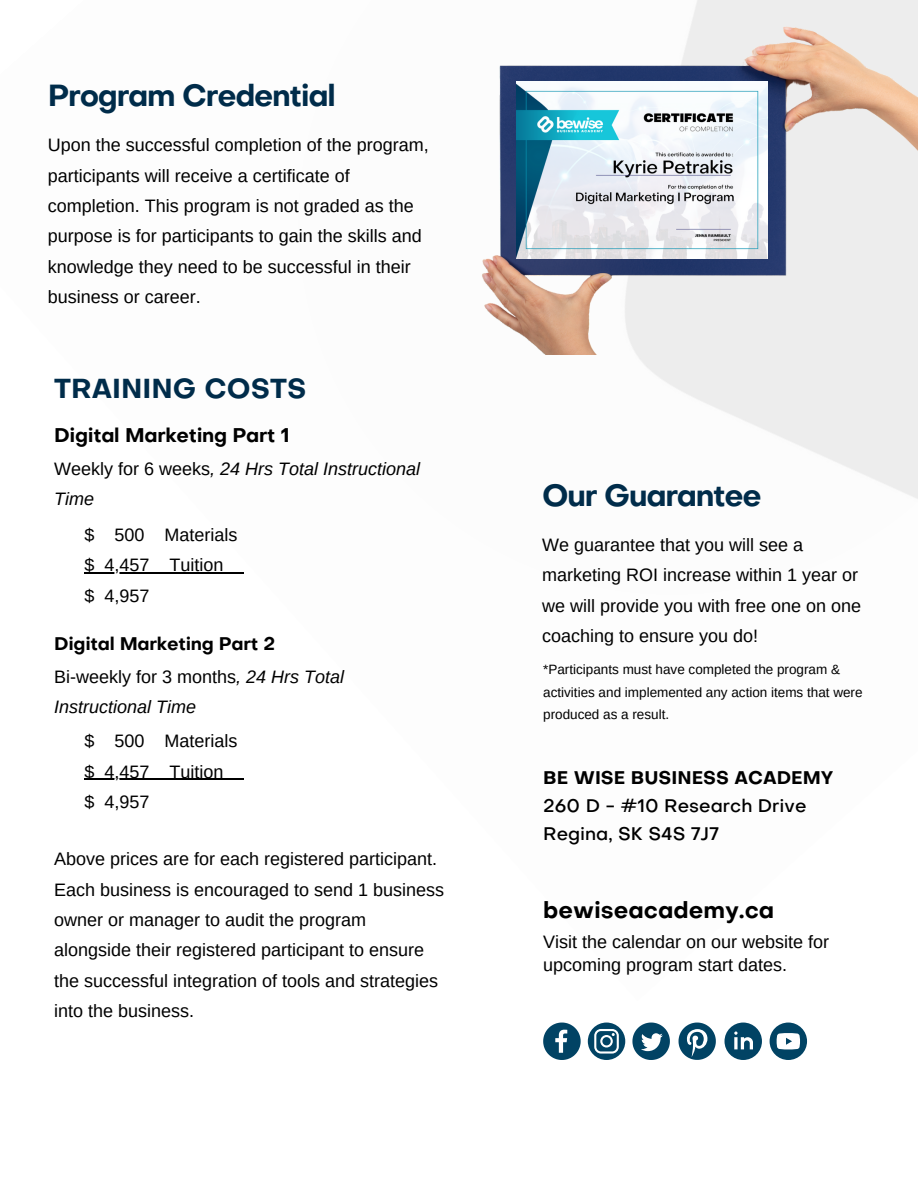
<style>
.page{position:relative;width:918px;height:1188px;background:#fff}
.page>*{position:absolute;margin:0;border:0;box-sizing:border-box;transform-origin:0 0}
.t1{font:700 30px "Objective";letter-spacing:-.045em;color:#002c4a}
.t2{font:700 27px "Objective";color:#002c4a}
.t3{font:700 22.8px "Objective";color:#000}
.t4{font:700 19.5px "Objective";letter-spacing:-.015em;color:#000}
.t5{font:18px/30.3px "Arimo";color:#000}
.t6{font:italic 18px/30.3px "Arimo";color:#000}
.t7{font:700 18px "Objective";letter-spacing:-.01em;color:#000}
.t8{font:500 18px/28.2px "Objective";color:#000}
.t9{font:13.5px/22.5px "Arimo";color:#000}
.s1{font-style:normal}
</style>
<div class="page">
<img style="left:84px;top:355px;width:834px;height:425px">
<img style="left:482px;top:0;width:436px;height:355px">
<img style="left:516px;top:81px;width:251px;height:178px">
<svg style="left:85px;top:572px;width:20px;height:1px"></svg>
<hr style="left:105px;top:572px;width:45px;height:1px;background:#000">
<svg style="left:150px;top:572px;width:20px;height:1px"></svg>
<hr style="left:170px;top:572px;width:54px;height:1px;background:#000">
<svg style="left:224px;top:572px;width:20px;height:1px"></svg>
<svg style="left:85px;top:779px;width:20px;height:1px"></svg>
<hr style="left:105px;top:779px;width:45px;height:1px;background:#000">
<svg style="left:150px;top:779px;width:20px;height:1px"></svg>
<hr style="left:170px;top:779px;width:54px;height:1px;background:#000">
<svg style="left:224px;top:779px;width:20px;height:1px"></svg>
<svg style="left:543px;top:1023px;width:38px;height:37px"></svg>
<svg style="left:679px;top:1023px;width:37px;height:37px"></svg>
<svg style="left:632px;top:1023px;width:38px;height:37px"></svg>
<svg style="left:725px;top:1023px;width:37px;height:37px"></svg>
<svg style="left:770px;top:1023px;width:37px;height:37px"></svg>
<svg style="left:588px;top:1023px;width:37px;height:37px"></svg>
<h1 class="t1" style="left:48px;top:84px;width:290px">Program Credential</h1>
<p class="t5" style="left:48px;top:130px;width:382px">Upon the successful completion of the program, participants will receive a certificate of completion. This program is not graded as the purpose is for participants to gain the skills and knowledge they need to be successful in their business or career.</p>
<h2 class="t2" style="left:54px;top:378px;width:254px">TRAINING COSTS</h2>
<p class="t4" style="left:54px;top:428px;width:237px">Digital Marketing Part 1</p>
<p class="t6" style="left:54px;top:454px;width:367px"><span class="s1">Weekly for 6 weeks</span>, 24 Hrs Total Instructional<br>Time</p>
<p class="t5" style="left:85px;top:519px;width:155px">$ 500 Materials $ 4,457 Tuition $ 4,957</p>
<p class="t7" style="left:54px;top:637px;width:223px">Digital Marketing Part 2</p>
<p class="t6" style="left:54px;top:662px;width:291px"><span class="s1">Bi-weekly for 3 months</span>, 24 Hrs Total<br>Instructional Time</p>
<p class="t5" style="left:85px;top:726px;width:155px">$ 500 Materials $ 4,457 Tuition $ 4,957</p>
<p class="t5" style="left:54px;top:844px;width:392px">Above prices are for each registered participant.<br>Each business is encouraged to send 1 business owner or manager to audit the program alongside their registered participant to ensure the successful integration of tools and strategies into the business.</p>
<h1 class="t1" style="left:542px;top:483px;width:221px">Our Guarantee</h1>
<p class="t5" style="left:542px;top:530px;width:320px">We guarantee that you will see a marketing ROI increase within 1 year or we will provide you with free one on one coaching to ensure you do!</p>
<p class="t9" style="left:543px;top:658px;width:321px">*Participants must have completed the program &amp; activities and implemented any action items that were produced as a result.</p>
<p class="t7" style="left:543px;top:771px;width:292px">BE WISE BUSINESS ACADEMY</p>
<p class="t8" style="left:543px;top:794px;width:265px">260 D - #10 Research Drive<br>Regina, SK S4S 7J7</p>
<p class="t3" style="left:543px;top:901px;width:233px">bewiseacademy.ca</p>
<p class="t5" style="left:543px;top:931px;width:287px;line-height:22.5px">Visit the calendar on our website for upcoming program start dates.</p>
</div>
